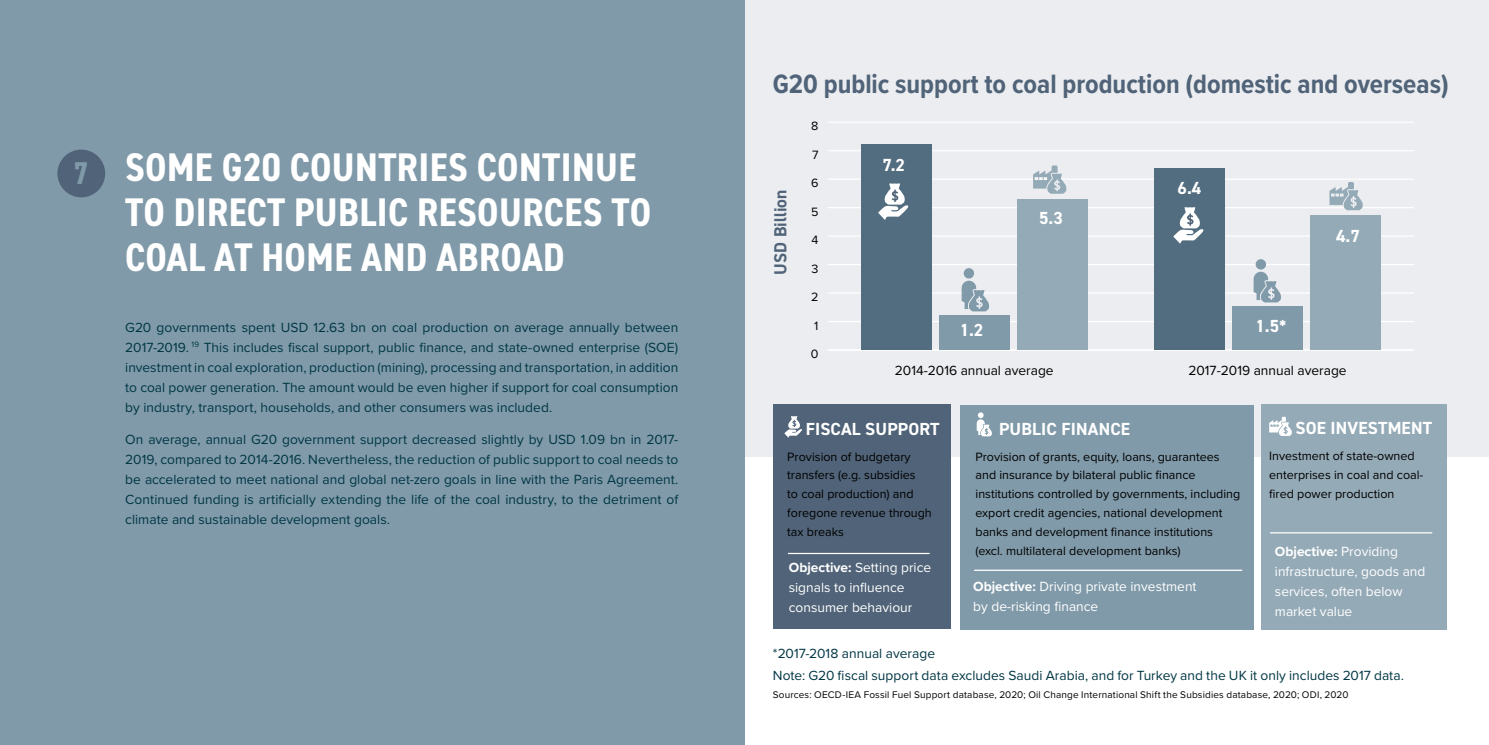
<style>
.page{position:relative;width:1489px;height:745px;background:#fff}
.page>*{position:absolute;margin:0;border:0;box-sizing:border-box;transform-origin:0 0}
.t1{font:700 condensed 40px/45px "DIN2014";letter-spacing:.01em;color:#fff}
.t2{font:700 condensed 31.5px "DIN2014";color:#809aa9}
.t3{font:700 27.5px "Proxima Nova Cond";color:#506378}
.t4{font:700 17.5px "DIN2014";letter-spacing:.01em;color:#fff}
.t5{font:700 17.5px "DIN2014";color:#506378}
.t6{font:13.75px/20px "Proxima Nova";letter-spacing:.005em;color:#003644;text-align:justify}
.t7{font:13.75px/20px "Proxima Nova";color:#fff}
.t8{font:13.75px "Proxima Nova";color:#000}
.t9{font:12.5px/18.8px "Proxima Nova";color:#000}
.t10{font:10px "Proxima Nova";letter-spacing:.015em;color:#000}
.s1{font-weight:700}
</style>
<div class="page">
<div style="left:741px;top:0;width:747px;height:456px;background:#ebedf0"></div>
<div style="left:773px;top:404px;width:177px;height:224px;background:#506378"></div>
<div style="left:960px;top:405px;width:293px;height:224px;background:#809aa9"></div>
<div style="left:1261px;top:404px;width:185px;height:225px;background:#95aab7"></div>
<div style="left:0;top:0;width:744px;height:744px;background:#809aa9"></div>
<div style="left:57px;top:149px;width:48px;height:48px;background:#506378;border-radius:50%"></div>
<hr style="left:827px;top:349px;width:586px;height:1px;background:#fff">
<hr style="left:827px;top:321px;width:586px;height:1px;background:#fff">
<hr style="left:827px;top:292px;width:586px;height:1px;background:#fff">
<hr style="left:827px;top:264px;width:586px;height:1px;background:#fff">
<hr style="left:827px;top:235px;width:586px;height:1px;background:#fff">
<hr style="left:827px;top:207px;width:586px;height:1px;background:#fff">
<hr style="left:827px;top:178px;width:586px;height:2px;background:#fff">
<hr style="left:827px;top:150px;width:586px;height:1px;background:#fff">
<hr style="left:827px;top:121px;width:586px;height:2px;background:#fff">
<div style="left:1017px;top:199px;width:70px;height:151px;background:#95aab7"></div>
<div style="left:1310px;top:215px;width:70px;height:135px;background:#95aab7"></div>
<div style="left:939px;top:315px;width:70px;height:35px;background:#809aa9"></div>
<div style="left:1232px;top:306px;width:70px;height:44px;background:#809aa9"></div>
<div style="left:860px;top:144px;width:71px;height:206px;background:#536d80"></div>
<div style="left:1154px;top:169px;width:70px;height:181px;background:#536d80"></div>
<hr style="left:788px;top:552px;width:141px;height:1px;background:#fff">
<hr style="left:1269px;top:532px;width:162px;height:1px;background:#fff">
<hr style="left:974px;top:569px;width:268px;height:1px;background:#fff">
<svg style="left:878px;top:183px;width:30px;height:37px"></svg>
<svg style="left:784px;top:416px;width:18px;height:21px"></svg>
<div style="left:963px;top:268px;width:11px;height:10px;background:#809aa9;border-radius:50%"></div>
<svg style="left:961px;top:280px;width:30px;height:31px"></svg>
<div style="left:1255px;top:259px;width:10px;height:10px;background:#809aa9;border-radius:50%"></div>
<svg style="left:1253px;top:271px;width:29px;height:31px"></svg>
<svg style="left:976px;top:412px;width:16px;height:24px"></svg>
<svg style="left:1033px;top:165px;width:35px;height:29px"></svg>
<svg style="left:1329px;top:182px;width:34px;height:28px"></svg>
<svg style="left:1269px;top:416px;width:23px;height:19px"></svg>
<svg style="left:1173px;top:207px;width:30px;height:36px"></svg>
<h2 class="t2" style="left:74px;top:152px;width:17px">7</h2>
<h1 class="t1" style="left:125px;top:144px;width:527px">SOME G20 COUNTRIES CONTINUE<br>TO DIRECT PUBLIC RESOURCES TO<br>COAL AT HOME AND ABROAD</h1>
<p class="t6" style="left:125px;top:316px;width:554px">G20 governments spent USD 12.63 bn on coal production on average annually between 2017-2019. <sup>19</sup> This includes fiscal support, public finance, and state-owned enterprise (SOE) investment in coal exploration, production (mining), processing and transportation, in addition to coal power generation. The amount would be even higher if support for coal consumption by industry, transport, households, and other consumers was included.</p>
<p class="t6" style="left:125px;top:428px;width:554px">On average, annual G20 government support decreased slightly by USD 1.09 bn in 2017- 2019, compared to 2014-2016. Nevertheless, the reduction of public support to coal needs to be accelerated to meet national and global net-zero goals in line with the Paris Agreement.<br>Continued funding is artificially extending the life of the coal industry, to the detriment of climate and sustainable development goals.</p>
<h3 class="t3" style="left:772px;top:63px;width:677px">G20 public support to coal production (domestic and overseas)</h3>
<p class="t5" style="left:768px;top:274px;width:86px;rotate:-90deg">USD Billion</p>
<p class="t9" style="left:811px;top:116px;width:9px">8</p>
<p class="t9" style="left:812px;top:144px;width:8px">7</p>
<p class="t9" style="left:811px;top:173px;width:9px">6</p>
<p class="t9" style="left:811px;top:201px;width:9px">5</p>
<p class="t9" style="left:811px;top:230px;width:8px">4</p>
<p class="t9" style="left:811px;top:258px;width:8px">3</p>
<p class="t9" style="left:811px;top:287px;width:9px">2</p>
<p class="t9" style="left:814px;top:315px;width:6px">1</p>
<p class="t9" style="left:810px;top:344px;width:9px">0</p>
<p class="t4" style="left:882px;top:153px;width:24px">7.2</p>
<p class="t4" style="left:1039px;top:206px;width:25px">5.3</p>
<p class="t4" style="left:1177px;top:176px;width:25px">6.4</p>
<p class="t4" style="left:959px;top:318px;width:25px">1.2</p>
<p class="t4" style="left:1255px;top:314px;width:33px">1.5*</p>
<p class="t4" style="left:1335px;top:224px;width:25px">4.7</p>
<p class="t8" style="left:894px;top:359px;width:160px">2014-2016 annual average</p>
<p class="t8" style="left:1188px;top:359px;width:160px">2017-2019 annual average</p>
<p class="t4" style="left:805px;top:417px;width:135px">FISCAL SUPPORT</p>
<p class="t9" style="left:787px;top:446px;width:146px">Provision of budgetary transfers (e.g. subsidies<br>to coal production) and foregone revenue through tax breaks</p>
<p class="t7" style="left:788px;top:556px;width:144px"><span class="s1">Objective:</span> Setting price signals to influence consumer behaviour</p>
<p class="t6" style="left:772px;top:642px;width:164px">*2017-2018 annual average</p>
<p class="t4" style="left:999px;top:417px;width:132px">PUBLIC FINANCE</p>
<p class="t9" style="left:975px;top:446px;width:266px">Provision of grants, equity, loans, guarantees and insurance by bilateral public finance institutions controlled by governments, including export credit agencies, national development banks and development finance institutions (excl. multilateral development banks)</p>
<p class="t7" style="left:973px;top:575px;width:225px"><span class="s1">Objective:</span> Driving private investment by de-risking finance</p>
<p class="t4" style="left:1295px;top:416px;width:138px">SOE INVESTMENT</p>
<p class="t9" style="left:1269px;top:446px;width:156px">Investment of state-owned enterprises in coal and coal&shy;fired power production</p>
<p class="t7" style="left:1274px;top:540px;width:152px"><span class="s1">Objective:</span> Providing infrastructure, goods and services, often below market value</p>
<p class="t6" style="left:772px;top:664px;width:632px">Note: G20 fiscal support data excludes Saudi Arabia, and for Turkey and the UK it only includes 2017 data.</p>
<p class="t10" style="left:772px;top:686px;width:577px">Sources: OECD-IEA Fossil Fuel Support database, 2020; Oil Change International Shift the Subsidies database, 2020; ODI, 2020</p>
</div>
